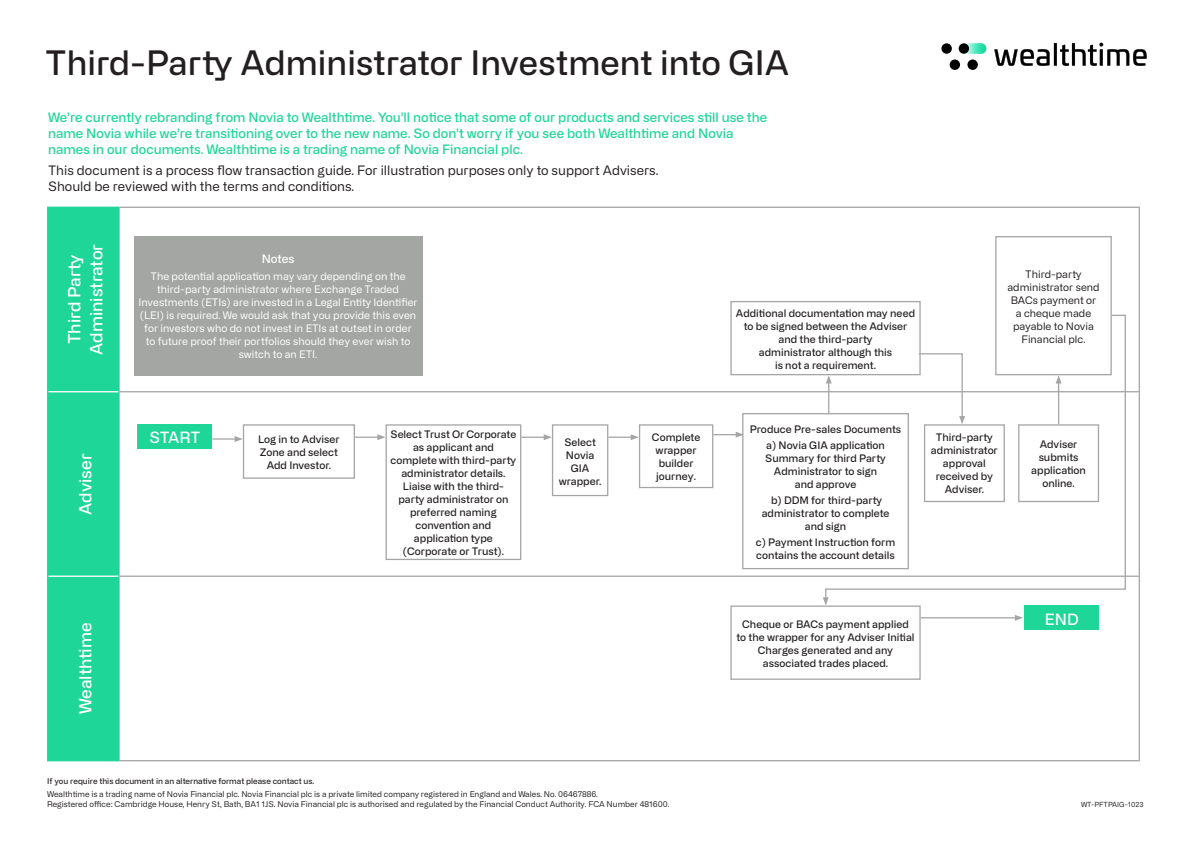
<style>
.page{position:relative;width:1191px;height:842px;background:#fff}
.page>*{position:absolute;margin:0;border:0;box-sizing:border-box;transform-origin:0 0}
.t1{font:500 33.8px "Alliance No.2";color:#231f20}
.t2{font:500 16.9px "Alliance No.2";color:#fff}
.t3{font:500 15.6px "Alliance No.2";letter-spacing:-.01em;color:#fff}
.t4{font:500 13px/16px "Alliance No.2";color:#1dd698}
.t5{font:13px/16px "Alliance No.2";color:#231f20}
.t6{font:500 11.7px "Alliance No.2";color:#fff}
.t7{font:500 10.4px/13px "Alliance No.2";color:#231f20;text-align:center}
.t8{font:10.4px/13px "Alliance No.2";color:#fff;text-align:center}
.t9{font:10.4px/13px "Alliance No.2";color:#231f20;text-align:center}
.t10{font:8px/10px "Alliance No.2";color:#231f20}
.t11{font:500 8px "Alliance No.2";color:#231f20}
.t12{font:7px "Alliance No.2";color:#231f20}
</style>
<div class="page">
<div style="left:48px;top:208px;width:70px;height:552px;background:#1dd698"></div>
<hr style="left:120px;top:207px;width:1020px;height:1px;background:#a4a6a4">
<hr style="left:1138px;top:208px;width:2px;height:183px;background:#a4a6a4">
<hr style="left:1138px;top:392px;width:2px;height:183px;background:#a4a6a4">
<hr style="left:1138px;top:577px;width:2px;height:183px;background:#a4a6a4">
<hr style="left:120px;top:760px;width:1020px;height:1px;background:#a4a6a4">
<hr style="left:47px;top:207px;width:73px;height:1px;background:#1dd698">
<hr style="left:47px;top:208px;width:1px;height:184px;background:#1dd698">
<hr style="left:118px;top:208px;width:2px;height:184px;background:#1dd698">
<hr style="left:47px;top:392px;width:1px;height:184px;background:#1dd698">
<hr style="left:118px;top:392px;width:2px;height:184px;background:#1dd698">
<hr style="left:47px;top:576px;width:1px;height:184px;background:#1dd698">
<hr style="left:118px;top:576px;width:2px;height:184px;background:#1dd698">
<hr style="left:47px;top:760px;width:73px;height:1px;background:#1dd698">
<hr style="left:48px;top:391px;width:70px;height:1px;background:#fff">
<hr style="left:48px;top:575px;width:70px;height:2px;background:#fff">
<hr style="left:120px;top:391px;width:1020px;height:1px;background:#a4a6a4">
<hr style="left:120px;top:575px;width:1020px;height:2px;background:#a4a6a4">
<svg style="left:959px;top:43px;width:27px;height:11px"></svg>
<div style="left:941px;top:43px;width:11px;height:11px;background:#000;border-radius:50%"></div>
<div style="left:949px;top:60px;width:11px;height:10px;background:#000;border-radius:50%"></div>
<div style="left:967px;top:60px;width:10px;height:10px;background:#000;border-radius:50%"></div>
<svg style="left:994px;top:43px;width:152px;height:23px"></svg>
<div style="left:958px;top:43px;width:11px;height:11px;background:#000;border-radius:50%"></div>
<div style="left:730px;top:301px;width:190px;height:74px;border:1px solid #a4a6a4"></div>
<hr style="left:212px;top:438px;width:25px;height:2px;background:#a4a6a4">
<svg style="left:235px;top:436px;width:8px;height:6px"></svg>
<div style="left:995px;top:236px;width:116px;height:139px;border:1px solid #a4a6a4"></div>
<div style="left:134px;top:236px;width:288px;height:139px;background:#a4a6a4"></div>
<div style="left:243px;top:424px;width:112px;height:55px;border:1px solid #a4a6a4"></div>
<div style="left:138px;top:424px;width:74px;height:25px;background:#1dd698"></div>
<div style="left:385px;top:424px;width:136px;height:136px;border:1px solid #a4a6a4"></div>
<svg style="left:355px;top:434px;width:30px;height:6px"></svg>
<div style="left:552px;top:424px;width:56px;height:72px;border:1px solid #a4a6a4"></div>
<svg style="left:521px;top:434px;width:31px;height:6px"></svg>
<div style="left:639px;top:424px;width:74px;height:64px;border:1px solid #a4a6a4"></div>
<svg style="left:608px;top:434px;width:31px;height:6px"></svg>
<div style="left:742px;top:413px;width:167px;height:156px;border:1px solid #a4a6a4"></div>
<svg style="left:713px;top:432px;width:31px;height:6px"></svg>
<div style="left:730px;top:605px;width:190px;height:75px;border:1px solid #a4a6a4"></div>
<div style="left:1024px;top:605px;width:75px;height:25px;background:#1dd698"></div>
<svg style="left:824px;top:314px;width:302px;height:285px"></svg>
<svg style="left:823px;top:597px;width:5px;height:8px"></svg>
<hr style="left:920px;top:617px;width:97px;height:1px;background:#a4a6a4">
<svg style="left:1015px;top:615px;width:8px;height:6px"></svg>
<p class="t1" style="left:45px;top:42px;width:745px">Third-Party Administrator Investment into GIA</p>
<p class="t4" style="left:48px;top:109px;width:720px">We’re currently rebranding from Novia to Wealthtime. You’ll notice that some of our products and services still use the name Novia while we’re transitioning over to the new name. So don’t worry if you see both Wealthtime and Novia names in our documents. Wealthtime is a trading name of Novia Financial plc.</p>
<p class="t5" style="left:48px;top:163px;width:612px">This document is a process flow transaction guide. For illustration purposes only to support Advisers.<br>Should be reviewed with the terms and conditions.</p>
<p class="t2" style="left:64px;top:344px;width:91px;rotate:-90deg">Third Party</p>
<p class="t2" style="left:86px;top:355px;width:113px;rotate:-90deg">Administrator</p>
<p class="t6" style="left:262px;top:251px;width:34px">Notes</p>
<p class="t8" style="left:138px;top:269px;width:281px">The potential application may vary depending on the third-party administrator where Exchange Traded Investments (ETIs) are invested in a Legal Entity Identifier (LEI) is required. We would ask that you provide this even for investors who do not invest in ETIs at outset in order to future proof their portfolios should they ever wish to switch to an ETI.</p>
<p class="t7" style="left:736px;top:307px;width:181px">Additional documentation may need to be signed between the Adviser and the third-party</p>
<p class="t7" style="left:759px;top:346px;width:135px">administrator although this</p>
<p class="t7" style="left:775px;top:359px;width:103px">is not a requirement.</p>
<p class="t9" style="left:1007px;top:268px;width:94px">Third-party administrator send<br>BACs payment or a cheque made payable to Novia<br>Financial plc.</p>
<p class="t2" style="left:75px;top:515px;width:63px;rotate:-90deg">Adviser</p>
<p class="t2" style="left:75px;top:714px;width:93px;rotate:-90deg">Wealthtime</p>
<p class="t3" style="left:150px;top:427px;width:52px">START</p>
<p class="t7" style="left:390px;top:428px;width:127px">Select Trust Or Corporate as applicant and complete with third-party administrator details.<br>Liaise with the third&shy;party administrator on</p>
<p class="t7" style="left:403px;top:506px;width:103px">preferred naming convention and application type (Corporate or Trust).</p>
<p class="t7" style="left:258px;top:432px;width:83px">Log in to Adviser<br>Zone and select<br>Add Investor.</p>
<p class="t7" style="left:564px;top:436px;width:33px">Select<br>Novia<br>GIA</p>
<p class="t7" style="left:559px;top:475px;width:44px">wrapper.</p>
<p class="t7" style="left:652px;top:431px;width:50px">Complete wrapper</p>
<p class="t7" style="left:656px;top:457px;width:41px;text-align:left">builder journey.</p>
<p class="t7" style="left:750px;top:423px;width:153px">Produce Pre-sales Documents</p>
<p class="t7" style="left:765px;top:439px;width:122px">a) Novia GIA application<br>Summary for third Party<br>Administrator to sign and approve</p>
<p class="t7" style="left:761px;top:494px;width:129px">b) DDM for third-party administrator to complete and sign</p>
<p class="t7" style="left:755px;top:536px;width:141px;text-align:left">c) Payment Instruction form contains the account details</p>
<p class="t7" style="left:935px;top:431px;width:59px">Third-party</p>
<p class="t7" style="left:931px;top:444px;width:68px">administrator</p>
<p class="t7" style="left:943px;top:457px;width:44px">approval</p>
<p class="t7" style="left:935px;top:470px;width:59px">received by</p>
<p class="t7" style="left:944px;top:483px;width:41px">Adviser.</p>
<p class="t7" style="left:736px;top:618px;width:180px">Cheque or BACs payment applied to the wrapper for any Adviser Initial<br>Charges generated and any associated trades placed.</p>
<p class="t7" style="left:1039px;top:438px;width:39px">Adviser</p>
<p class="t7" style="left:1038px;top:451px;width:41px">submits</p>
<p class="t7" style="left:1031px;top:464px;width:56px">application</p>
<p class="t7" style="left:1042px;top:477px;width:34px">online.</p>
<p class="t3" style="left:1044px;top:610px;width:35px">END</p>
<p class="t11" style="left:47px;top:776px;width:269px">If you require this document in an alternative format please contact us.</p>
<p class="t10" style="left:47px;top:789px;width:624px">Wealthtime is a trading name of Novia Financial plc. Novia Financial plc is a private limited company registered in England and Wales. No. 06467886.<br>Registered office: Cambridge House, Henry St, Bath, BA1 1JS. Novia Financial plc is authorised and regulated by the Financial Conduct Authority. FCA Number 481600.</p>
<p class="t12" style="left:1081px;top:800px;width:64px">WT-PFTPAIG-1023</p>
</div>
